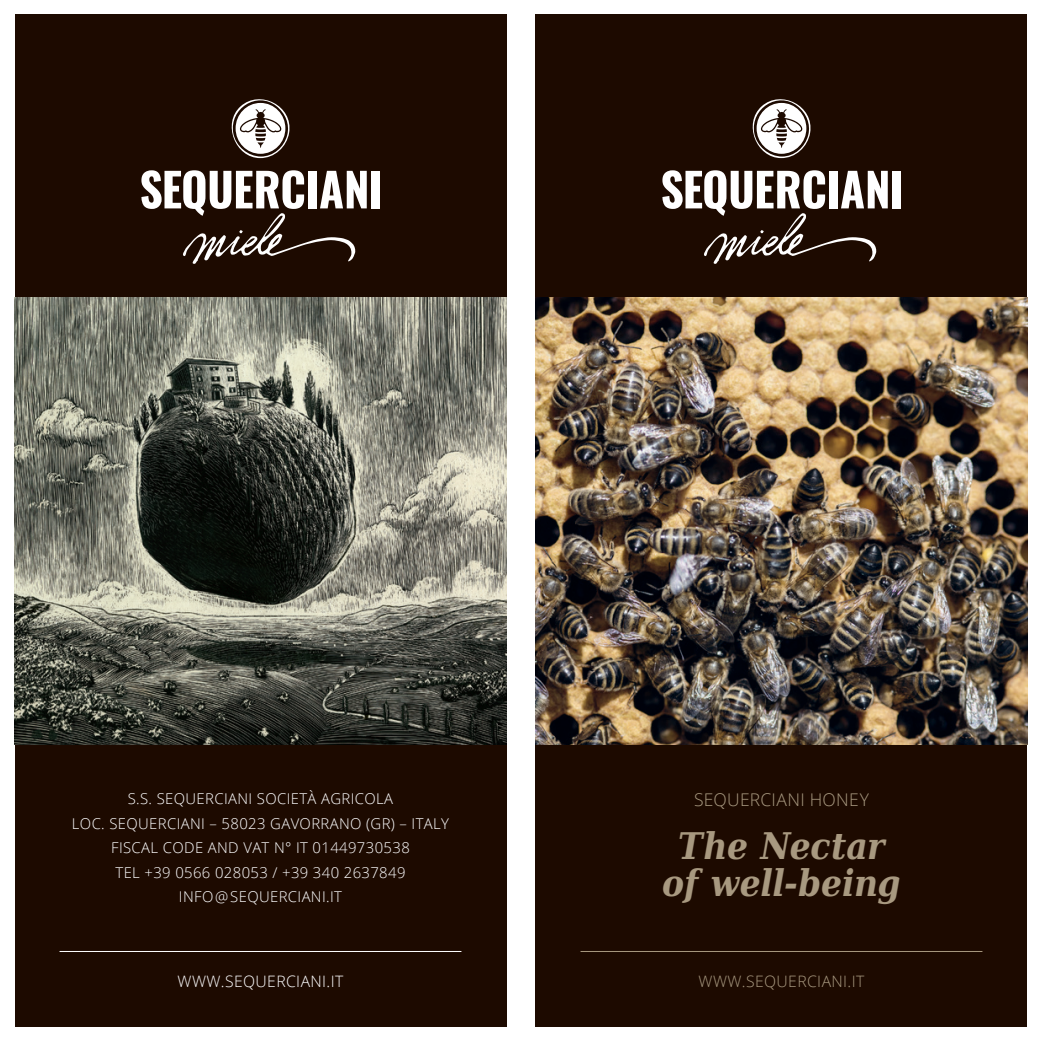
<style>
.page{position:relative;width:1042px;height:1042px;background:#fff}
.page>*{position:absolute;margin:0;border:0;box-sizing:border-box;transform-origin:0 0}
.t1{font:italic 700 36.75px/36.8px "DejaVu Serif Condensed";color:#a89980;text-align:center}
.t2{font:300 17.5px "Open Sans";letter-spacing:.015em;color:#a89980}
.t3{font:300 15.75px "Open Sans";letter-spacing:.025em;color:#fff}
.t4{font:300 15.75px "Open Sans";letter-spacing:.025em;color:#a89980}
.t5{font:300 14.88px "Open Sans";letter-spacing:.025em;color:#fff}
</style>
<div class="page">
<div style="left:536px;top:15px;width:491px;height:1012px;background:#1d0a00"></div>
<div style="left:15px;top:15px;width:491px;height:1012px;background:#1d0a00"></div>
<svg style="left:231px;top:99px;width:59px;height:59px"></svg>
<div style="left:371px;top:171px;width:8px;height:37px;background:#fff"></div>
<svg style="left:141px;top:170px;width:226px;height:94px"></svg>
<hr style="left:60px;top:951px;width:401px;height:1px;background:#fff">
<hr style="left:580px;top:951px;width:402px;height:1px;background:#a89980">
<img style="left:536px;top:298px;width:491px;height:446px">
<img style="left:15px;top:298px;width:491px;height:446px">
<svg style="left:752px;top:99px;width:59px;height:59px"></svg>
<div style="left:892px;top:171px;width:8px;height:37px;background:#fff"></div>
<svg style="left:662px;top:170px;width:226px;height:94px"></svg>
<p class="t5" style="left:128px;top:789px;width:267px">S.S. SEQUERCIANI SOCIETÀ AGRICOLA</p>
<p class="t5" style="left:72px;top:813px;width:11px">LOC</p>
<p class="t5" style="left:101px;top:813px;width:27px">. SEQUERCIANI</p>
<p class="t5" style="left:210px;top:813px;width:101px">– 58023 GAVORRANO</p>
<p class="t5" style="left:366px;top:813px;width:68px">(GR) – ITALY</p>
<p class="t5" style="left:111px;top:838px;width:30px">FI SCAL</p>
<p class="t5" style="left:163px;top:838px;width:248px">CO DE AN D VAT N ° IT 01449730538</p>
<p class="t5" style="left:115px;top:862px;width:291px">TEL +39 0566 028053 / +39 340 2637849</p>
<p class="t5" style="left:179px;top:887px;width:162px">INFO@SEQUERCIANI.IT</p>
<p class="t2" style="left:694px;top:788px;width:176px">SEQUERCIANI HONEY</p>
<h1 class="t1" style="left:662px;top:827px;width:240px">The Nectar of well-being</h1>
<p class="t3" style="left:178px;top:971px;width:167px">WWW.SEQUERCIANI.IT</p>
<p class="t4" style="left:698px;top:971px;width:167px">WWW.SEQUERCIANI.IT</p>
</div>
